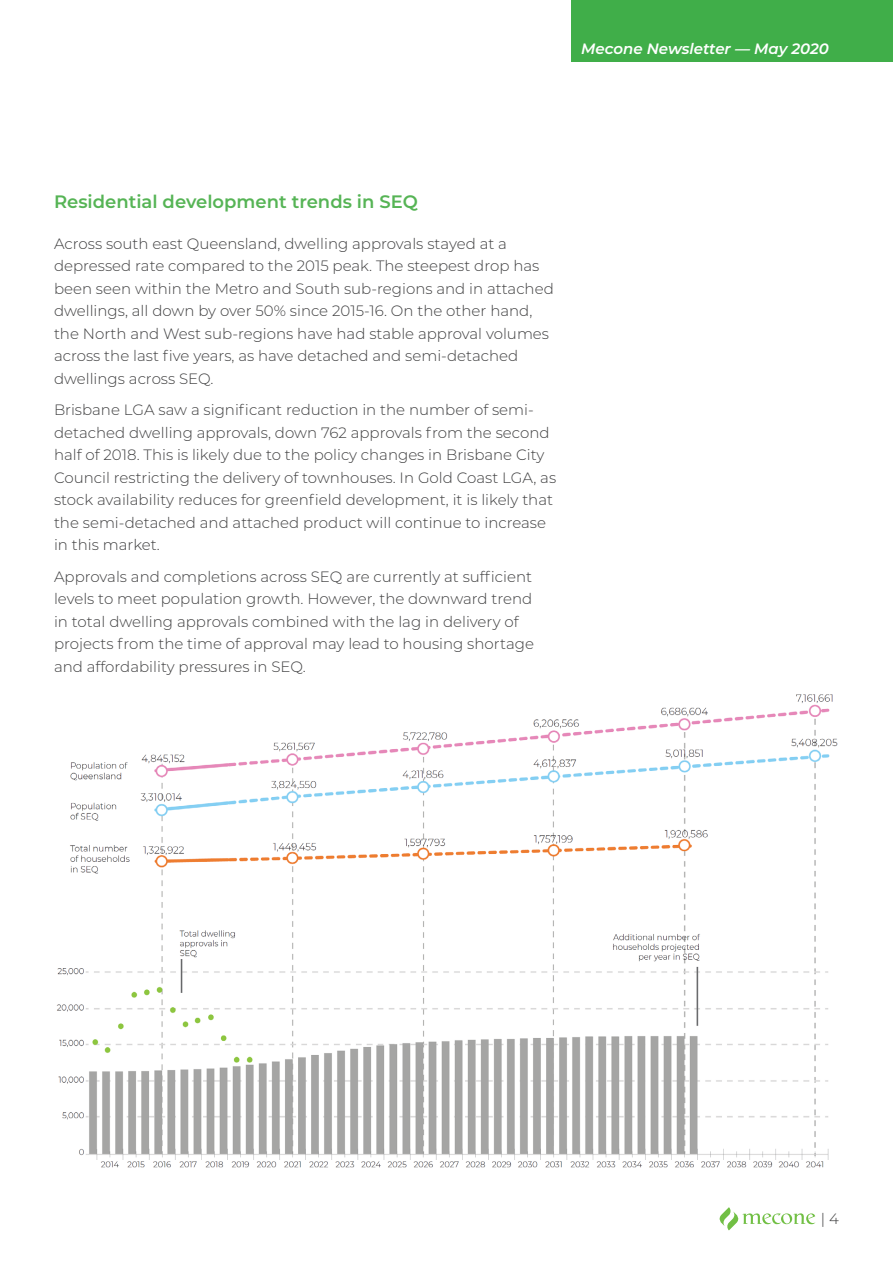
<style>
.page{position:relative;width:893px;height:1263px;background:#fff}
.page>*{position:absolute;margin:0;border:0;box-sizing:border-box;transform-origin:0 0}
.t1{font:600 18px "Montserrat";color:#56b455}
.t2{font:300 15px/22.5px "Montserrat";color:#3e3e3f}
.t3{font:italic 600 15px "Montserrat";color:#fff}
</style>
<div class="page">
<svg style="left:719px;top:1207px;width:97px;height:23px"></svg>
<div style="left:571px;top:0;width:322px;height:62px;background:#40ae49"></div>
<img style="left:56px;top:694px;width:782px;height:474px">
<p class="t3" style="left:581px;top:38px;width:249px">Mecone Newsletter — May 2020</p>
<h2 class="t1" style="left:54px;top:189px;width:365px">Residential development trends in SEQ</h2>
<p class="t2" style="left:54px;top:232px;width:501px">Across south east Queensland, dwelling approvals stayed at a depressed rate compared to the 2015 peak. The steepest drop has been seen within the Metro and South sub-regions and in attached dwellings, all down by over 50% since 2015-16. On the other hand, the North and West sub-regions have had stable approval volumes across the last five years, as have detached and semi-detached dwellings across SEQ.</p>
<p class="t2" style="left:54px;top:398px;width:504px">Brisbane LGA saw a significant reduction in the number of semi&shy;detached dwelling approvals, down 762 approvals from the second half of 2018. This is likely due to the policy changes in Brisbane City Council restricting the delivery of townhouses. In Gold Coast LGA, as stock availability reduces for greenfield development, it is likely that the semi-detached and attached product will continue to increase in this market.</p>
<p class="t2" style="left:54px;top:565px;width:481px">Approvals and completions across SEQ are currently at sufficient levels to meet population growth. However, the downward trend in total dwelling approvals combined with the lag in delivery of projects from the time of approval may lead to housing shortage and affordability pressures in SEQ.</p>
<p class="t2" style="left:821px;top:1206px;width:20px">| 4</p>
</div>
